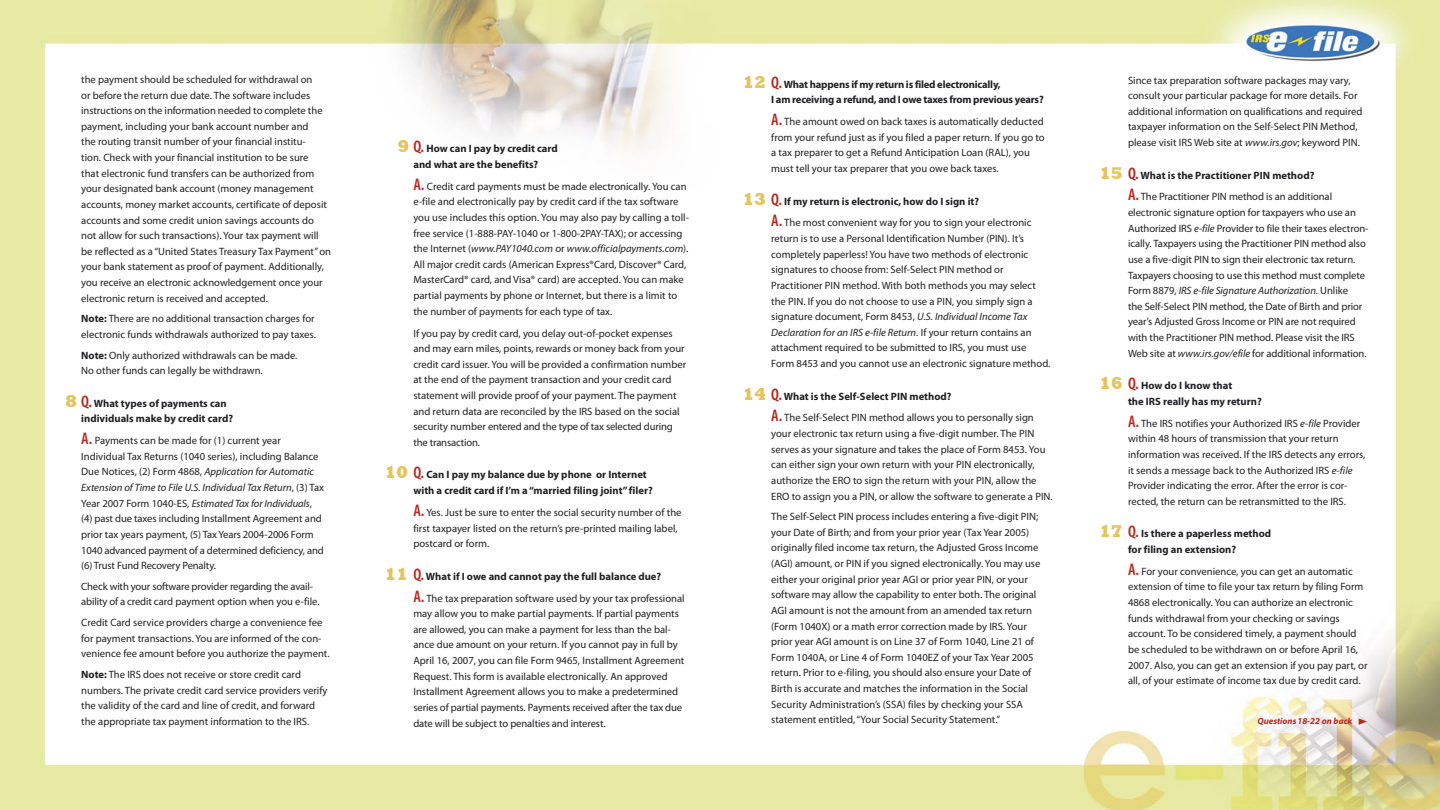
<style>
.page{position:relative;width:1440px;height:810px;background:#fff}
.page>*{position:absolute;margin:0;border:0;box-sizing:border-box;transform-origin:0 0}
.t1{font:10.62px/15.6px "Myriad Pro";color:#212125}
.t2{font:700 10.62px/15.6px "Myriad Pro";color:#212125}
.t3{font:700 10.62px/15.6px "Myriad Pro";letter-spacing:-.02em;color:#212125}
.t4{font:italic 700 9px "Myriad Pro";color:#b8261d}
.s1{font-weight:700}
.s2{font-family:"Rockwell";font-weight:800;font-size:17.5px;color:#e4c55c}
.s3{font-weight:600;font-stretch:condensed;font-size:16.88px;color:#b8261d}
.s4{font-style:italic}
</style>
<div class="page">
<img style="left:0;top:0;width:1440px;height:810px">
<svg style="left:1359px;top:719px;width:8px;height:6px"></svg>
<p class="t1" style="left:81px;top:72px;width:251px">the payment should be scheduled for withdrawal on<br>or before the return due date. The software includes instructions on the information needed to complete the payment, including your bank account number and<br>the routing transit number of your financial institu-<br>tion. Check with your financial institution to be sure<br>that electronic fund transfers can be authorized from your designated bank account (money management accounts, money market accounts, certificate of deposit accounts and some credit union savings accounts do not allow for such transactions). Your tax payment will be reflected as a “United States Treasury Tax Payment” on your bank statement as proof of payment. Additionally, you receive an electronic acknowledgement once your electronic return is received and accepted.</p>
<p class="t1" style="left:81px;top:311px;width:236px"><span class="s1">Note:</span> There are no additional transaction charges for electronic funds withdrawals authorized to pay taxes.</p>
<p class="t1" style="left:81px;top:347px;width:218px"><span class="s1">Note:</span> Only authorized withdrawals can be made.<br>No other funds can legally be withdrawn.</p>
<p class="t2" style="left:81px;top:395px;width:153px;text-indent:-16px"><span class="s2">8</span> <span class="s3">Q.</span> What types of payments can individuals make by credit card?</p>
<p class="t1" style="left:81px;top:433px;width:244px"><span class="s3">A.</span> Payments can be made for (1) current year Individual Tax Returns (1040 series), including Balance Due Notices, (2) Form 4868, <span class="s4">Application for Automatic Extension of Time to File U.S. Individual Tax Return</span>, (3) Tax Year 2007 Form 1040-ES, <span class="s4">Estimated Tax for Individuals</span>, (4) past due taxes including Installment Agreement and prior tax years payment, (5) Tax Years 2004-2006 Form 1040 advanced payment of a determined deficiency, and (6) Trust Fund Recovery Penalty.</p>
<p class="t1" style="left:81px;top:579px;width:240px">Check with your software provider regarding the avail&shy;ability of a credit card payment option when you e-file.</p>
<p class="t1" style="left:81px;top:615px;width:250px">Credit Card service providers charge a convenience fee for payment transactions. You are informed of the con&shy;venience fee amount before you authorize the payment.</p>
<p class="t1" style="left:81px;top:667px;width:248px"><span class="s1">Note:</span> The IRS does not receive or store credit card numbers. The private credit card service providers verify the validity of the card and line of credit, and forward the appropriate tax payment information to the IRS.</p>
<p class="t2" style="left:397px;top:141px;width:162px;text-align:center"><span class="s2">9</span> <span class="s3">Q.</span> How can I pay by credit card and what are the benefits?</p>
<p class="t1" style="left:413px;top:178px;width:277px"><span class="s3">A.</span> Credit card payments must be made electronically. You can e-file and electronically pay by credit card if the tax software you use includes this option. You may also pay by calling a toll&shy;free service (1-888-PAY-1040 or 1-800-2PAY-TAX); or accessing the Internet (<span class="s4">www.PAY1040.com</span> or <span class="s4">www.officialpayments.com</span>).<br>All major credit cards (American Express®Card, Discover® Card, MasterCard® card, and Visa® card) are accepted. You can make partial payments by phone or Internet, but there is a limit to the number of payments for each type of tax.</p>
<p class="t1" style="left:413px;top:325px;width:274px">If you pay by credit card, you delay out-of-pocket expenses and may earn miles, points, rewards or money back from your credit card issuer. You will be provided a confirmation number at the end of the payment transaction and your credit card statement will provide proof of your payment. The payment and return data are reconciled by the IRS based on the social security number entered and the type of tax selected during the transaction.</p>
<p class="t2" style="left:413px;top:467px;width:241px;text-indent:-29px"><span class="s2">10</span> <span class="s3">Q.</span> Can I pay my balance due by phone or Internet with a credit card if I’m a “married filing joint” filer?</p>
<p class="t1" style="left:413px;top:505px;width:270px"><span class="s3">A.</span> Yes. Just be sure to enter the social security number of the first taxpayer listed on the return’s pre-printed mailing label, postcard or form.</p>
<p class="t1" style="left:413px;top:565px;width:273px;line-height:21.9px;text-indent:-29px"><span class="s2">11</span> <span class="s3">Q.</span> <span class="s1">What if I owe and cannot pay the full balance due?<br></span><span class="s3">A.</span> The tax preparation software used by your tax professional</p>
<p class="t1" style="left:413px;top:606px;width:273px">may allow you to make partial payments. If partial payments are allowed, you can make a payment for less than the bal&shy;ance due amount on your return. If you cannot pay in full by April 16, 2007, you can file Form 9465, Installment Agreement Request. This form is available electronically. An approved Installment Agreement allows you to make a predetermined series of partial payments. Payments received after the tax due date will be subject to penalties and interest.</p>
<p class="t3" style="left:771px;top:76px;width:274px;text-indent:-29px"><span class="s2">12</span> <span class="s3">Q.</span> What happens if my return is filed electronically,<br>I am receiving a refund, and I owe taxes from previous years?</p>
<p class="t1" style="left:771px;top:114px;width:275px"><span class="s3">A.</span> The amount owed on back taxes is automatically deducted from your refund just as if you filed a paper return. If you go to a tax preparer to get a Refund Anticipation Loan (RAL), you must tell your tax preparer that you owe back taxes.</p>
<p class="t1" style="left:771px;top:190px;width:262px;line-height:21.9px;text-indent:-29px"><span class="s2">13</span> <span class="s3">Q.</span> <span class="s1">If my return is electronic, how do I sign it?<br></span><span class="s3">A.</span> The most convenient way for you to sign your electronic</p>
<p class="t1" style="left:771px;top:231px;width:281px">return is to use a Personal Identification Number (PIN). It’s completely paperless! You have two methods of electronic signatures to choose from: Self-Select PIN method or Practitioner PIN method. With both methods you may select the PIN. If you do not choose to use a PIN, you simply sign a signature document, Form 8453, <span class="s4">U.S. Individual Income Tax Declaration for an IRS e-file Return</span>. If your return contains an attachment required to be submitted to IRS, you must use Form 8453 and you cannot use an electronic signature method.</p>
<p class="t1" style="left:771px;top:385px;width:264px;line-height:21.9px;text-indent:-29px"><span class="s2">14</span> <span class="s3">Q.</span> <span class="s1">What is the Self-Select PIN method?<br></span><span class="s3">A.</span> The Self-Select PIN method allows you to personally sign</p>
<p class="t1" style="left:771px;top:426px;width:283px">your electronic tax return using a five-digit number. The PIN serves as your signature and takes the place of Form 8453. You can either sign your own return with your PIN electronically, authorize the ERO to sign the return with your PIN, allow the ERO to assign you a PIN, or allow the software to generate a PIN.</p>
<p class="t1" style="left:771px;top:509px;width:271px">The Self-Select PIN process includes entering a five-digit PIN; your Date of Birth; and from your prior year (Tax Year 2005) originally filed income tax return, the Adjusted Gross Income (AGI) amount, or PIN if you signed electronically. You may use either your original prior year AGI or prior year PIN, or your software may allow the capability to enter both. The original AGI amount is not the amount from an amended tax return (Form 1040X) or a math error correction made by IRS. Your prior year AGI amount is on Line 37 of Form 1040, Line 21 of Form 1040A, or Line 4 of Form 1040EZ of your Tax Year 2005 return. Prior to e-filing, you should also ensure your Date of Birth is accurate and matches the information in the Social Security Administration’s (SSA) files by checking your SSA statement entitled, “Your Social Security Statement.”</p>
<p class="t1" style="left:1128px;top:72px;width:236px">Since tax preparation software packages may vary, consult your particular package for more details. For additional information on qualifications and required taxpayer information on the Self-Select PIN Method, please visit IRS Web site at <span class="s4">www.irs.gov</span>; keyword PIN.</p>
<p class="t1" style="left:1128px;top:164px;width:206px;line-height:21.9px;text-indent:-29px"><span class="s2">15</span> <span class="s3">Q.</span> <span class="s1">What is the Practitioner PIN method?<br></span><span class="s3">A.</span> The Practitioner PIN method is an additional</p>
<p class="t1" style="left:1128px;top:205px;width:242px">electronic signature option for taxpayers who use an Authorized IRS <span class="s4">e-file</span> Provider to file their taxes electron&shy;ically. Taxpayers using the Practitioner PIN method also use a five-digit PIN to sign their electronic tax return.<br>Taxpayers choosing to use this method must complete Form 8879, <span class="s4">IRS e-file Signature Authorization</span>. Unlike<br>the Self-Select PIN method, the Date of Birth and prior year’s Adjusted Gross Income or PIN are not required with the Practitioner PIN method. Please visit the IRS Web site at <span class="s4">www.irs.gov/efile</span> for additional information.</p>
<p class="t2" style="left:1128px;top:378px;width:135px;text-indent:-29px"><span class="s2">16</span> <span class="s3">Q.</span> How do I know that<br>the IRS really has my return?</p>
<p class="t1" style="left:1128px;top:416px;width:239px"><span class="s3">A.</span> The IRS notifies your Authorized IRS <span class="s4">e-file</span> Provider within 48 hours of transmission that your return information was received. If the IRS detects any errors, it sends a message back to the Authorized IRS <span class="s4">e-file </span>Provider indicating the error. After the error is cor&shy;rected, the return can be retransmitted to the IRS.</p>
<p class="t2" style="left:1099px;top:526px;width:173px;text-align:center"><span class="s2">17</span> <span class="s3">Q.</span> Is there a paperless method for filing an extension?</p>
<p class="t1" style="left:1128px;top:564px;width:241px"><span class="s3">A.</span> For your convenience, you can get an automatic extension of time to file your tax return by filing Form 4868 electronically. You can authorize an electronic funds withdrawal from your checking or savings account. To be considered timely, a payment should be scheduled to be withdrawn on or before April 16, 2007. Also, you can get an extension if you pay part, or all, of your estimate of income tax due by credit card.</p>
<p class="t4" style="left:1258px;top:716px;width:96px">Questions 18-22 on back</p>
</div>
